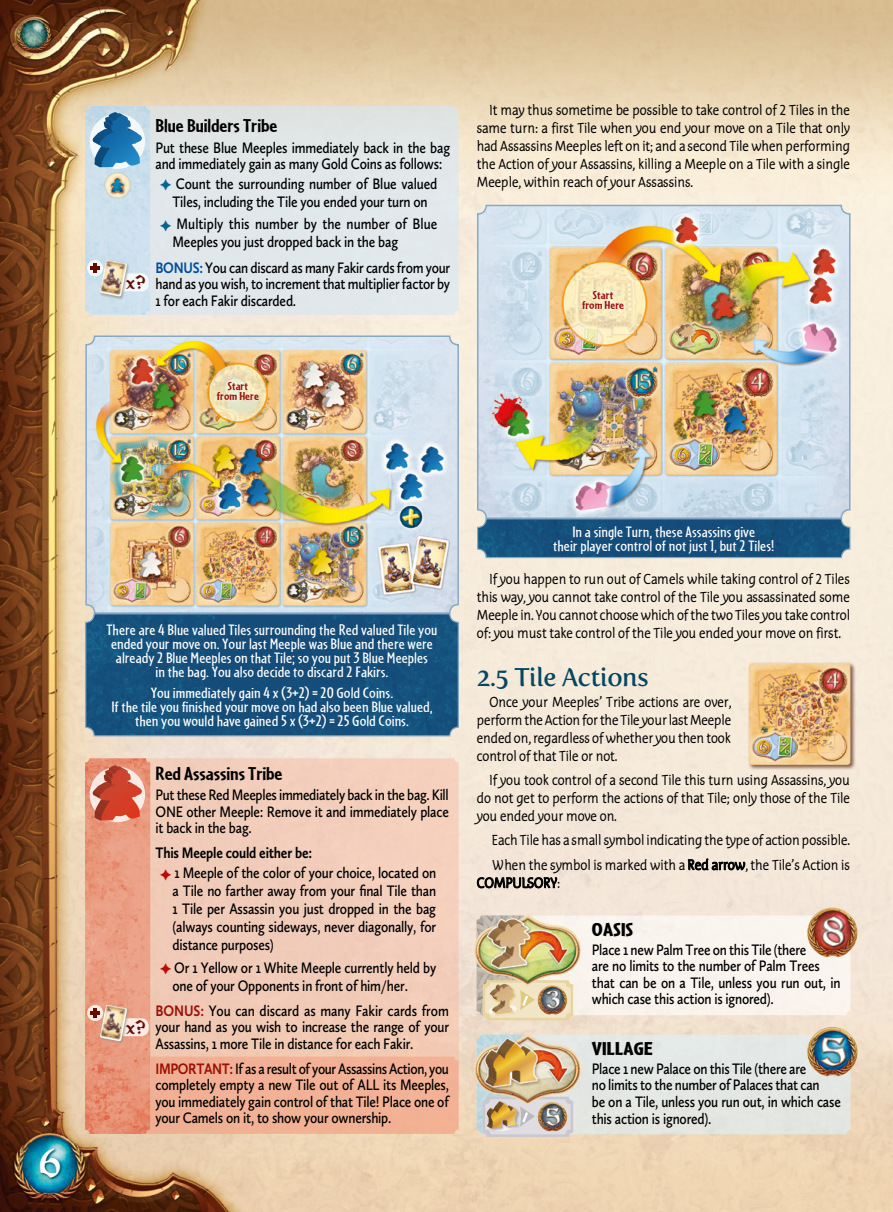
<style>
.page{position:relative;width:893px;height:1212px;background:#fff}
.page>*{position:absolute;margin:0;border:0;box-sizing:border-box;transform-origin:0 0}
.t1{font:37.5px "Vinque";color:#fff}
.t2{font:25.5px "Fertigo Pro";letter-spacing:-.015em;color:#054660}
.t3{font:700 19.5px "Cafeteria";letter-spacing:-.005em;color:#000;scale:1.15 1}
.t4{font:900 19.5px "Cafeteria";letter-spacing:.01em;color:#000;scale:1.15 1}
.t5{font:18px "Vinque";color:#640c00}
.t6{font:600 15.75px/16.5px "Calluna Sans";letter-spacing:-.015em;color:#000;scale:.85 1}
.t7{font:15.75px/14.2px "Cafeteria";color:#fff;text-align:center;scale:1.15 1}
.t8{font:15px/18px "Edifice Classic";letter-spacing:-.015em;color:#000;text-align:justify;scale:.88 1}
.t9{font:15px "Edifice Classic";letter-spacing:-.015em;color:#000;scale:.9 1}
.t10{font:700 13.5px/11.2px "Cafeteria";color:#9c1006;text-align:center;scale:1.15 1}
.t11{font:700 12px/10.5px "Cafeteria";color:#9c1006;text-align:center;scale:1.15 1}
.s1{color:#006690}
.s2{font-weight:700;color:#004f9f}
.s3{font-weight:700}
.s4{color:#b70e0c}
.s5{font-weight:700;color:#9c1006}
</style>
<div class="page">
<img style="left:0;top:0;width:893px;height:1212px">
<svg style="left:39px;top:1148px;width:24px;height:32px"></svg>
<img style="left:478px;top:205px;width:372px;height:352px">
<div style="left:477px;top:205px;width:373px;height:314px;border:2px solid #88a9c4;border-radius:9px"></div>
<div style="left:478px;top:519px;width:372px;height:38px;background:linear-gradient(to right,#17527d,#16507b);border-radius:9px"></div>
<div style="left:477px;top:518px;width:373px;height:40px;border:1px solid #88a9c4;border-radius:9px"></div>
<img style="left:86px;top:336px;width:372px;height:400px">
<div style="left:85px;top:335px;width:374px;height:279px;border:2px solid #88a9c4;border-radius:9px"></div>
<div style="left:86px;top:614px;width:372px;height:122px;background:#154e7a;border-radius:9px"></div>
<div style="left:85px;top:613px;width:374px;height:123px;border:1px solid #88a9c4;border-radius:9px"></div>
<div style="left:85px;top:106px;width:374px;height:209px;background:#e1e7ea;border-radius:4px"></div>
<img style="left:85px;top:106px;width:65px;height:209px">
<svg style="left:90px;top:114px;width:55px;height:55px"></svg>
<img style="left:93px;top:112px;width:38px;height:55px">
<img style="left:105px;top:173px;width:25px;height:25px;border-radius:13px">
<div style="left:104px;top:172px;width:27px;height:27px;border:1px solid #c3d2d4;border-radius:50%"></div>
<svg style="left:87px;top:260px;width:16px;height:16px"></svg>
<svg style="left:94px;top:263px;width:3px;height:10px"></svg>
<hr style="left:90px;top:266px;width:10px;height:4px;background:#640c00">
<div style="left:112px;top:273px;width:37px;height:18px;background:#f5f9fb;border-radius:8px"></div>
<div style="left:100px;top:260px;width:31px;height:40px;background:#95907f;opacity:.75"></div>
<img style="left:100px;top:260px;width:27px;height:37px">
<div style="left:85px;top:758px;width:374px;height:376px;background:#f1ccb9;border-radius:4px"></div>
<div style="left:85px;top:1056px;width:374px;height:78px;background:#f2b095;border-radius:4px"></div>
<img style="left:85px;top:758px;width:65px;height:376px">
<svg style="left:90px;top:767px;width:55px;height:55px"></svg>
<img style="left:93px;top:765px;width:47px;height:55px">
<svg style="left:87px;top:1005px;width:16px;height:16px"></svg>
<svg style="left:90px;top:1008px;width:10px;height:10px"></svg>
<div style="left:112px;top:1018px;width:37px;height:18px;background:#fbece7;border-radius:8px"></div>
<div style="left:100px;top:1005px;width:31px;height:39px;background:#95907f;opacity:.75"></div>
<img style="left:100px;top:1005px;width:27px;height:36px">
<img style="left:477px;top:986px;width:6px;height:29px">
<img style="left:477px;top:1105px;width:6px;height:29px">
<svg style="left:213px;top:378px;width:49px;height:26px"></svg>
<div style="left:748px;top:662px;width:108px;height:108px;background:#5d291e;opacity:.75"></div>
<img style="left:749px;top:663px;width:101px;height:102px">
<div style="left:528px;top:915px;width:322px;height:100px;background:#f9f4ee;border-radius:4px"></div>
<img style="left:807px;top:907px;width:51px;height:50px">
<div style="left:483px;top:980px;width:90px;height:40px;background:#e8d4a0;border-radius:4px"></div>
<div style="left:485px;top:982px;width:86px;height:36px;background:#f2e5c6;border-radius:5px"></div>
<img style="left:493px;top:986px;width:21px;height:4px">
<img style="left:537px;top:986px;width:30px;height:29px">
<svg style="left:488px;top:990px;width:47px;height:26px"></svg>
<img style="left:474px;top:914px;width:107px;height:72px">
<div style="left:528px;top:1035px;width:322px;height:99px;background:#e4e7e3;border-radius:4px"></div>
<div style="left:483px;top:1097px;width:90px;height:40px;background:#c9c7cf;border-radius:4px"></div>
<div style="left:485px;top:1099px;width:86px;height:35px;background:#dfdde2;border-radius:5px"></div>
<img style="left:537px;top:1105px;width:30px;height:26px">
<img style="left:495px;top:1105px;width:16px;height:1px">
<svg style="left:487px;top:1106px;width:48px;height:26px"></svg>
<img style="left:807px;top:1027px;width:51px;height:49px">
<img style="left:474px;top:1033px;width:107px;height:72px">
<svg style="left:579px;top:287px;width:48px;height:26px"></svg>
<svg style="left:688px;top:857px;width:57px;height:15px"></svg>
<svg style="left:477px;top:870px;width:80px;height:26px;background:#bcb1a7"></svg>
<p class="t5" style="left:126px;top:271px;width:21px">x?</p>
<p class="t3" style="left:156px;top:114px;width:108px">Blue Builders Tribe</p>
<p class="t6" style="left:156px;top:139px;width:348px">Put these Blue Meeples immediately back in the bag and immediately gain as many Gold Coins as follows:</p>
<p class="t6" style="left:160px;top:175px;width:328px;line-height:18px;text-align:center"><span class="s1">✦</span> Count the surrounding number of Blue valued<br>Tiles, including the Tile you ended your turn on</p>
<p class="t6" style="left:173px;top:215px;width:313px;line-height:18px;text-indent:-13px"><span class="s1">✦</span> Multiply this number by the number of Blue<br>Meeples you just dropped back in the bag</p>
<p class="t6" style="left:156px;top:259px;width:348px;text-align:justify"><span class="s2">BONUS:</span> You can discard as many Fakir cards from your hand as you wish, to increment that multiplier factor by 1 for each Fakir discarded.</p>
<p class="t8" style="left:477px;top:101px;width:426px;text-indent:13px">It may thus sometime be possible to take control of 2 Tiles in the same turn: a first Tile when you end your move on a Tile that only had Assassins Meeples left on it; and a second Tile when performing the Action of your Assassins, killing a Meeple on a Tile with a single Meeple, within reach of your Assassins.</p>
<p class="t11" style="left:582px;top:289px;width:38px">Start from Here</p>
<p class="t10" style="left:581px;top:291px;width:43px">Start from Here</p>
<p class="t11" style="left:217px;top:380px;width:38px">Start from Here</p>
<h1 class="t1" style="left:39px;top:1139px;width:24px">6</h1>
<p class="t7" style="left:107px;top:622px;width:289px">There are 4 Blue valued Tiles surrounding the Red valued Tile you ended your move on. Your last Meeple was Blue and there were already 2 Blue Meeples on that Tile; so you put 3 Blue Meeples<br>in the bag. You also decide to discard 2 Fakirs.</p>
<p class="t7" style="left:111px;top:685px;width:281px">You immediately gain 4 x (3+2) = 20 Gold Coins.<br>If the tile you finished your move on had also been Blue valued, then you would have gained 5 x (3+2) = 25 Gold Coins.</p>
<p class="t3" style="left:156px;top:762px;width:112px">Red Assassins Tribe</p>
<p class="t6" style="left:156px;top:786px;width:347px;text-align:justify">Put these Red Meeples immediately back in the bag. Kill ONE other Meeple: Remove it and immediately place it back in the bag.</p>
<p class="t6" style="left:156px;top:843px;width:332px;line-height:20.1px"><span class="s3">This Meeple could either be:<br></span><span class="s4">✦</span> 1 Meeple of the color of your choice, located on</p>
<p class="t6" style="left:173px;top:882px;width:312px;line-height:18px;text-align:justify">a Tile no farther away from your final Tile than 1 Tile per Assassin you just dropped in the bag (always counting sideways, never diagonally, for distance purposes)</p>
<p class="t6" style="left:173px;top:958px;width:312px;line-height:18px;text-indent:-13px"><span class="s4">✦</span> Or 1 Yellow or 1 White Meeple currently held by one of your Opponents in front of him/her.</p>
<p class="t6" style="left:156px;top:1002px;width:347px;text-align:justify"><span class="s5">BONUS:</span> You can discard as many Fakir cards from your hand as you wish to increase the range of your Assassins, 1 more Tile in distance for each Fakir.</p>
<p class="t6" style="left:156px;top:1060px;width:347px;text-align:justify"><span class="s5">IMPORTANT:</span> If as a result of your Assassins Action, you completely empty a new Tile out of ALL its Meeples, you immediately gain control of that Tile! Place one of your Camels on it, to show your ownership.</p>
<p class="t5" style="left:126px;top:1016px;width:21px">x?</p>
<p class="t7" style="left:553px;top:525px;width:194px">In a single Turn, these Assassins give<br>their player control of not just 1, but 2 Tiles!</p>
<p class="t8" style="left:477px;top:569px;width:426px;text-indent:13px">If you happen to run out of Camels while taking control of 2 Tiles this way, you cannot take control of the Tile you assassinated some Meeple in. You cannot choose which of the two Tiles you take control of: you must take control of the Tile you ended your move on first.</p>
<h2 class="t2" style="left:477px;top:663px;width:173px">2.5 Tile Actions</h2>
<p class="t8" style="left:477px;top:692px;width:291px;text-indent:13px">Once your Meeples’ Tribe actions are over, perform the Action for the Tile your last Meeple ended on, regardless of whether you then took control of that Tile or not.</p>
<p class="t8" style="left:477px;top:770px;width:426px;text-indent:13px">If you took control of a second Tile this turn using Assassins, you do not get to perform the actions of that Tile; only those of the Tile you ended your move on.</p>
<p class="t8" style="left:492px;top:827px;width:409px;line-height:24.5px">Each Tile has a small symbol indicating the type of action possible.<br>When the symbol is marked with a Red arrow, the Tile’s Action is</p>
<p class="t9" style="left:477px;top:870px;width:94px">COMPULSORY:</p>
<p class="t4" style="left:592px;top:918px;width:37px">OASIS</p>
<p class="t6" style="left:592px;top:941px;width:294px">Place 1 new Palm Tree on this Tile (there<br>are no limits to the number of Palm Trees that can be on a Tile, unless you run out, in which case this action is ignored).</p>
<p class="t4" style="left:592px;top:1038px;width:55px">VILLAGE</p>
<p class="t6" style="left:592px;top:1060px;width:294px">Place 1 new Palace on this Tile (there are<br>no limits to the number of Palaces that can<br>be on a Tile, unless you run out, in which case this action is ignored).</p>
</div>
